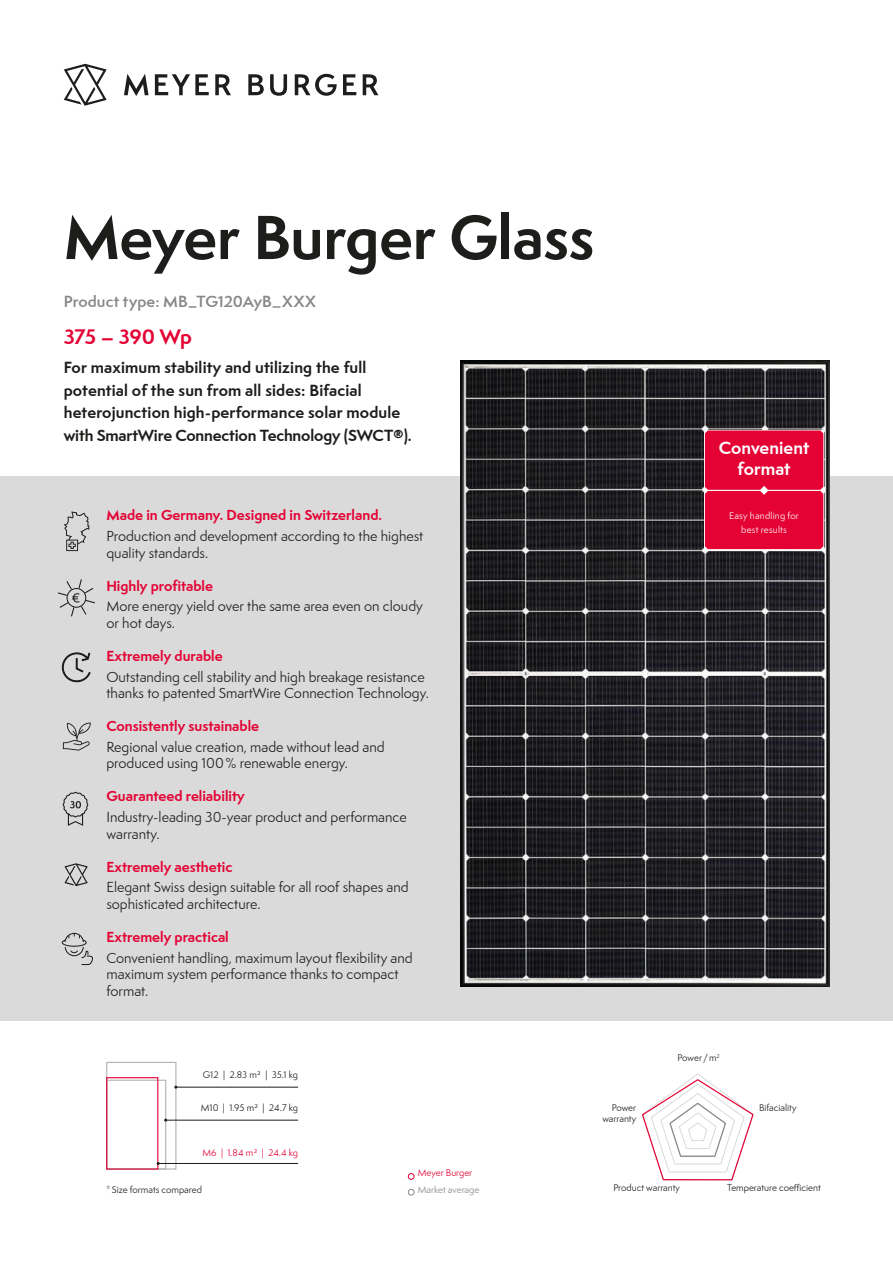
<style>
.page{position:relative;width:893px;height:1263px;background:#fff}
.page>*{position:absolute;margin:0;border:0;box-sizing:border-box;transform-origin:0 0}
.t1{font:700 57px "Semplicita Pro";color:#1d1d1b}
.t2{font:700 19.5px "Semplicita Pro";letter-spacing:-.03em;color:#e40234}
.t3{font:700 16.5px/21px "Semplicita Pro";letter-spacing:.005em;color:#fff;text-align:center}
.t4{font:700 15px/22.5px "Semplicita Pro";letter-spacing:.01em;color:#1d1d1b}
.t5{font:600 15px "Semplicita Pro";letter-spacing:.005em;color:#878787}
.t6{font:13.5px/16.5px "Semplicita Pro";color:#1d1d1b}
.t7{font:700 13.5px "Semplicita Pro";color:#e40234}
.t8{font:9px "Semplicita Pro";color:#1d1d1b}
.t9{font:9px "Semplicita Pro";color:#e40234}
.t10{font:9px/13.5px "Semplicita Pro";letter-spacing:.025em;color:#fff;text-align:center}
.t11{font:9px "Semplicita Pro";color:#878787}
</style>
<div class="page">
<div style="left:0;top:476px;width:893px;height:545px;background:#dadada"></div>
<img style="left:461px;top:361px;width:368px;height:625px">
<svg style="left:704px;top:430px;width:120px;height:120px"></svg>
<div style="left:705px;top:430px;width:118px;height:119px;background:#e40234"></div>
<svg style="left:642px;top:1074px;width:112px;height:107px"></svg>
<svg style="left:363px;top:74px;width:15px;height:21px"></svg>
<svg style="left:248px;top:74px;width:16px;height:21px"></svg>
<svg style="left:124px;top:74px;width:25px;height:22px"></svg>
<svg style="left:215px;top:74px;width:16px;height:21px"></svg>
<svg style="left:295px;top:74px;width:42px;height:22px"></svg>
<svg style="left:270px;top:74px;width:17px;height:22px"></svg>
<svg style="left:155px;top:74px;width:54px;height:21px"></svg>
<svg style="left:343px;top:74px;width:13px;height:21px"></svg>
<svg style="left:64px;top:64px;width:43px;height:42px"></svg>
<div style="left:106px;top:1062px;width:70px;height:107px;border:1px solid #b2b2b2"></div>
<div style="left:106px;top:1080px;width:60px;height:89px;border:1px solid #b2b2b2"></div>
<div style="left:106px;top:1077px;width:52px;height:92px;border:1px solid #e40234"></div>
<hr style="left:176px;top:1087px;width:122px;height:1px;background:#1d1d1b">
<hr style="left:166px;top:1120px;width:132px;height:1px;background:#1d1d1b">
<hr style="left:158px;top:1163px;width:140px;height:1px;background:#1d1d1b">
<div style="left:408px;top:1173px;width:6px;height:7px;border:1px solid #e40234;border-radius:50%"></div>
<svg style="left:408px;top:1189px;width:6px;height:6px"></svg>
<svg style="left:64px;top:511px;width:25px;height:40px"></svg>
<svg style="left:58px;top:579px;width:37px;height:37px"></svg>
<svg style="left:62px;top:653px;width:28px;height:30px"></svg>
<svg style="left:63px;top:722px;width:28px;height:29px"></svg>
<svg style="left:64px;top:863px;width:24px;height:23px"></svg>
<svg style="left:62px;top:933px;width:31px;height:32px"></svg>
<svg style="left:63px;top:792px;width:25px;height:34px"></svg>
<p class="t1" style="left:64px;top:200px;width:532px">Meyer Burger Glass</p>
<p class="t5" style="left:64px;top:291px;width:254px">Product type: MB_TG120AyB_XXX</p>
<p class="t2" style="left:64px;top:324px;width:129px">375 – 390 Wp</p>
<p class="t4" style="left:64px;top:357px;width:349px">For maximum stability and utilizing the full potential of the sun from all sides: Bifacial heterojunction high-performance solar module with SmartWire Connection Technology (SWCT®).</p>
<p class="t7" style="left:106px;top:506px;width:277px">Made in Germany. Designed in Switzerland.</p>
<p class="t6" style="left:106px;top:528px;width:319px">Production and development according to the highest quality standards.</p>
<p class="t7" style="left:106px;top:577px;width:108px">Highly profitable</p>
<p class="t6" style="left:106px;top:599px;width:318px">More energy yield over the same area even on cloudy or hot days.</p>
<p class="t7" style="left:106px;top:647px;width:118px">Extremely durable</p>
<p class="t6" style="left:106px;top:669px;width:324px">Outstanding cell stability and high breakage resistance thanks to patented SmartWire Connection Technology.</p>
<p class="t7" style="left:106px;top:717px;width:154px">Consistently sustainable</p>
<p class="t6" style="left:106px;top:739px;width:280px">Regional value creation, made without lead and produced using 100% renewable energy.</p>
<p class="t7" style="left:106px;top:787px;width:140px">Guaranteed reliability</p>
<p class="t6" style="left:106px;top:809px;width:302px">Industry-leading 30-year product and performance warranty.</p>
<p class="t7" style="left:106px;top:858px;width:128px">Extremely aesthetic</p>
<p class="t6" style="left:106px;top:880px;width:304px">Elegant Swiss design suitable for all roof shapes and sophisticated architecture.</p>
<p class="t7" style="left:106px;top:928px;width:124px">Extremely practical</p>
<p class="t6" style="left:106px;top:950px;width:308px">Convenient handling, maximum layout flexibility and maximum system performance thanks to compact format.</p>
<p class="t3" style="left:719px;top:438px;width:92px">Convenient format</p>
<p class="t10" style="left:729px;top:509px;width:71px">Easy handling for best results</p>
<p class="t8" style="left:203px;top:1069px;width:97px">G12 | 2.83 m² | 35.1 kg</p>
<p class="t8" style="left:201px;top:1102px;width:99px">M10 | 1.95 m² | 24.7 kg</p>
<p class="t9" style="left:203px;top:1147px;width:97px">M6 | 1.84 m² | 24.4 kg</p>
<p class="t8" style="left:106px;top:1184px;width:97px">*Size formats compared</p>
<p class="t9" style="left:418px;top:1167px;width:56px">Meyer Burger</p>
<p class="t11" style="left:418px;top:1184px;width:63px">Market average</p>
<p class="t8" style="left:677px;top:1052px;width:44px">Power/m<sup>2</sup></p>
<p class="t8" style="left:612px;top:1102px;width:26px">Power</p>
<p class="t8" style="left:759px;top:1102px;width:39px">Bifaciality</p>
<p class="t8" style="left:602px;top:1113px;width:35px">warranty</p>
<p class="t8" style="left:613px;top:1182px;width:68px">Product warranty</p>
<p class="t8" style="left:727px;top:1182px;width:95px">Temperature coefficient</p>
</div>
